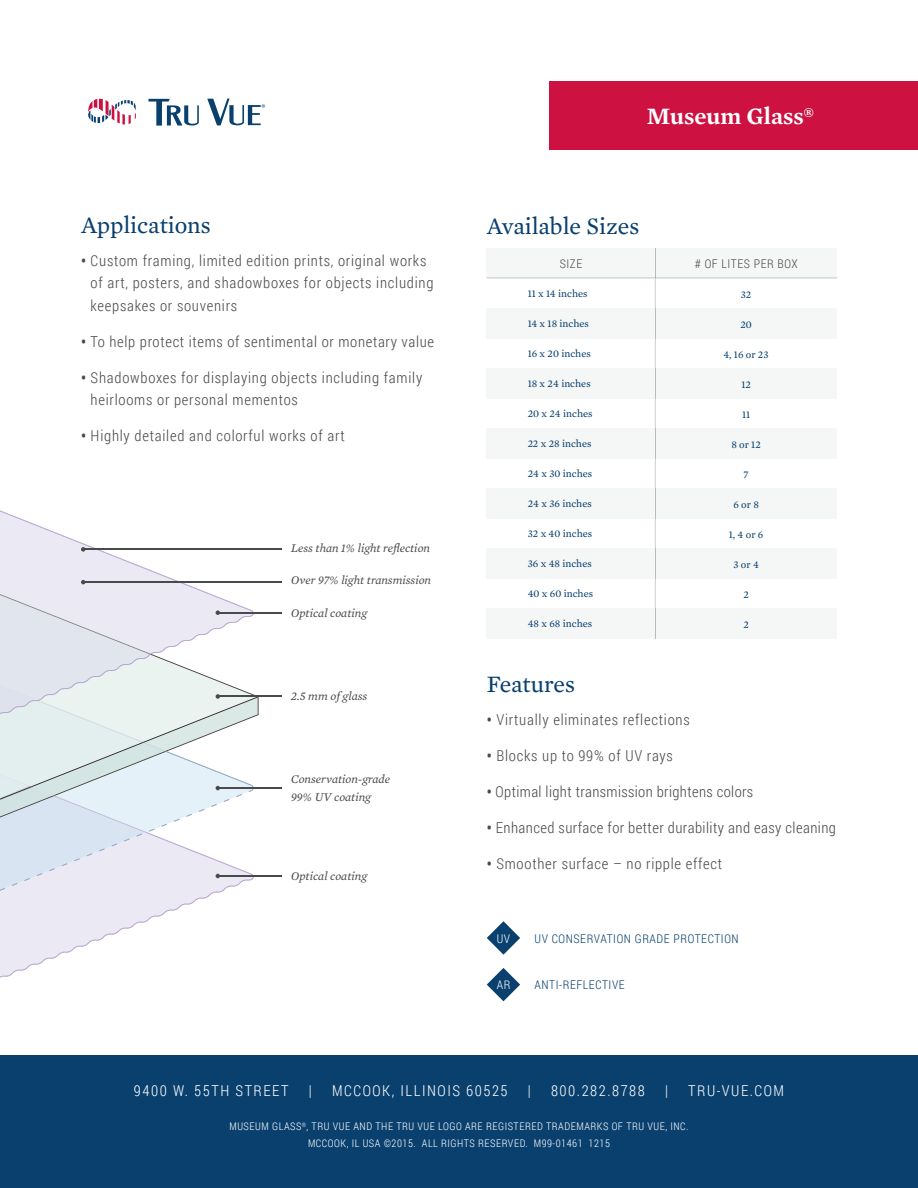
<style>
.page{position:relative;width:918px;height:1188px;background:#fff}
.page>*{position:absolute;margin:0;border:0;box-sizing:border-box;transform-origin:0 0}
.t1{font:24px "Mercury Text G2";color:#09406e}
.t2{font:600 24px "Mercury Text G2";color:#fff}
.t3{font:300 15px/22.5px "Roboto Condensed";letter-spacing:.05em;color:#494a4a}
.t4{font:300 15px "Roboto Condensed";letter-spacing:.1em;color:#fff}
.t5{font:300 15px "Roboto Condensed";letter-spacing:.03em;color:#494a4a}
.t6{font:300 15px "Roboto Condensed";letter-spacing:.025em;color:#494a4a}
.t7{font:italic 12px/18px "Mercury Text G2";color:#494a4a}
.t8{font:300 12px "Roboto Condensed";letter-spacing:.05em;color:#09406e}
.t9{font:300 12px "Roboto Condensed";letter-spacing:.05em;color:#494a4a}
.t10{font:300 12px "Roboto Condensed";color:#fff}
.t11{font:10.5px "Mercury Text G2";color:#09406e}
.t12{font:300 10.5px/16.5px "Roboto Condensed";letter-spacing:.05em;color:#fff;text-align:center}
.s1{font-weight:700}
</style>
<div class="page">
<div style="left:487px;top:609px;width:350px;height:30px;background:#f5f7f7"></div>
<div style="left:487px;top:549px;width:350px;height:30px;background:#f5f7f7"></div>
<div style="left:487px;top:489px;width:350px;height:30px;background:#f5f7f7"></div>
<div style="left:487px;top:429px;width:350px;height:30px;background:#f5f7f7"></div>
<div style="left:487px;top:369px;width:350px;height:30px;background:#f5f7f7"></div>
<div style="left:487px;top:308px;width:350px;height:31px;background:#f5f7f7"></div>
<div style="left:487px;top:248px;width:350px;height:30px;background:#f5f7f7"></div>
<hr style="left:655px;top:278px;width:1px;height:30px;background:#c0bdbd">
<hr style="left:655px;top:339px;width:1px;height:30px;background:#c0bdbd">
<hr style="left:655px;top:399px;width:1px;height:30px;background:#c0bdbd">
<hr style="left:655px;top:459px;width:1px;height:30px;background:#c0bdbd">
<hr style="left:655px;top:519px;width:1px;height:30px;background:#c0bdbd">
<hr style="left:655px;top:579px;width:1px;height:30px;background:#c0bdbd">
<hr style="left:655px;top:609px;width:1px;height:30px;background:#bbbaba">
<hr style="left:655px;top:549px;width:1px;height:30px;background:#bbbaba">
<hr style="left:655px;top:489px;width:1px;height:30px;background:#bbbaba">
<hr style="left:655px;top:429px;width:1px;height:30px;background:#bbbaba">
<hr style="left:655px;top:369px;width:1px;height:30px;background:#bbbaba">
<hr style="left:655px;top:308px;width:1px;height:31px;background:#bbbaba">
<hr style="left:655px;top:248px;width:1px;height:30px;background:#bbbaba">
<hr style="left:656px;top:278px;width:181px;height:1px;background:#bbbaba">
<hr style="left:487px;top:278px;width:168px;height:1px;background:#bbbaba">
<svg style="left:487px;top:968px;width:33px;height:33px"></svg>
<svg style="left:487px;top:921px;width:33px;height:34px"></svg>
<svg style="left:207px;top:99px;width:58px;height:26px"></svg>
<svg style="left:148px;top:99px;width:51px;height:27px"></svg>
<svg style="left:88px;top:99px;width:48px;height:25px"></svg>
<div style="left:0;top:1055px;width:918px;height:133px;background:#09406e"></div>
<div style="left:550px;top:81px;width:368px;height:68px;background:#cd1141"></div>
<hr style="left:83px;top:582px;width:199px;height:1px;background:#494a4a">
<hr style="left:83px;top:549px;width:199px;height:1px;background:#494a4a">
<hr style="left:218px;top:612px;width:64px;height:1px;background:#494a4a">
<hr style="left:218px;top:696px;width:64px;height:1px;background:#494a4a">
<hr style="left:218px;top:788px;width:64px;height:1px;background:#494a4a">
<hr style="left:218px;top:875px;width:64px;height:2px;background:#494a4a">
<svg style="left:0;top:510px;width:259px;height:468px"></svg>
<h1 class="t1" style="left:81px;top:211px;width:131px">Applications</h1>
<p class="t3" style="left:91px;top:248px;width:344px;text-indent:-10px"><span class="s1">•</span> Custom framing, limited edition prints, original works of art, posters, and shadowboxes for objects including keepsakes or souvenirs</p>
<p class="t3" style="left:81px;top:329px;width:355px"><span class="s1">•</span> To help protect items of sentimental or monetary value</p>
<p class="t3" style="left:91px;top:365px;width:333px;text-indent:-10px"><span class="s1">•</span> Shadowboxes for displaying objects including family heirlooms or personal mementos</p>
<p class="t3" style="left:81px;top:424px;width:265px"><span class="s1">•</span> Highly detailed and colorful works of art</p>
<p class="t7" style="left:291px;top:539px;width:141px">Less than 1% light reflection</p>
<p class="t7" style="left:291px;top:571px;width:142px">Over 97% light transmission</p>
<p class="t7" style="left:291px;top:604px;width:78px">Optical coating</p>
<p class="t7" style="left:291px;top:687px;width:78px">2.5 mm of glass</p>
<p class="t7" style="left:291px;top:771px;width:101px">Conservation-grade<br>99% UV coating</p>
<p class="t7" style="left:291px;top:867px;width:78px">Optical coating</p>
<h1 class="t2" style="left:647px;top:102px;width:169px">Museum Glass®</h1>
<h1 class="t1" style="left:487px;top:212px;width:154px">Available Sizes</h1>
<p class="t9" style="left:560px;top:255px;width:24px">SIZE</p>
<p class="t9" style="left:695px;top:255px;width:105px"># OF LITES PER BOX</p>
<p class="t11" style="left:528px;top:287px;width:61px">11 x 14 inches</p>
<p class="t11" style="left:528px;top:317px;width:63px">14 x 18 inches</p>
<p class="t11" style="left:528px;top:347px;width:65px">16 x 20 inches</p>
<p class="t11" style="left:528px;top:377px;width:64px">18 x 24 inches</p>
<p class="t11" style="left:528px;top:407px;width:66px">20 x 24 inches</p>
<p class="t11" style="left:528px;top:437px;width:65px">22 x 28 inches</p>
<p class="t11" style="left:528px;top:467px;width:66px">24 x 30 inches</p>
<p class="t11" style="left:528px;top:497px;width:66px">24 x 36 inches</p>
<p class="t11" style="left:528px;top:527px;width:66px">32 x 40 inches</p>
<p class="t11" style="left:528px;top:557px;width:66px">36 x 48 inches</p>
<p class="t11" style="left:528px;top:587px;width:67px">40 x 60 inches</p>
<p class="t11" style="left:528px;top:617px;width:66px">48 x 68 inches</p>
<p class="t11" style="left:741px;top:288px;width:12px">32</p>
<p class="t11" style="left:740px;top:318px;width:13px">20</p>
<p class="t11" style="left:724px;top:348px;width:47px">4, 16 or 23</p>
<p class="t11" style="left:741px;top:378px;width:11px">12</p>
<p class="t11" style="left:742px;top:408px;width:10px">11</p>
<p class="t11" style="left:731px;top:438px;width:31px">8 or 12</p>
<p class="t11" style="left:744px;top:468px;width:7px">7</p>
<p class="t11" style="left:733px;top:498px;width:27px">6 or 8</p>
<p class="t11" style="left:729px;top:528px;width:36px">1, 4 or 6</p>
<p class="t11" style="left:733px;top:558px;width:27px">3 or 4</p>
<p class="t11" style="left:743px;top:588px;width:7px">2</p>
<p class="t11" style="left:743px;top:618px;width:7px">2</p>
<h1 class="t1" style="left:487px;top:670px;width:90px">Features</h1>
<p class="t3" style="left:487px;top:708px;width:204px"><span class="s1">•</span> Virtually eliminates reflections</p>
<p class="t3" style="left:487px;top:744px;width:188px"><span class="s1">•</span> Blocks up to 99% of UV rays</p>
<p class="t6" style="left:487px;top:781px;width:268px"><span class="s1">•</span> Optimal light transmission brightens colors</p>
<p class="t5" style="left:487px;top:817px;width:351px"><span class="s1">•</span> Enhanced surface for better durability and easy cleaning</p>
<p class="t3" style="left:487px;top:852px;width:237px"><span class="s1">•</span> Smoother surface – no ripple effect</p>
<p class="t10" style="left:497px;top:930px;width:15px">UV</p>
<p class="t8" style="left:535px;top:930px;width:206px">UV CONSERVATION GRADE PROTECTION</p>
<p class="t10" style="left:497px;top:977px;width:15px">AR</p>
<p class="t8" style="left:535px;top:977px;width:92px">ANTI-REFLECTIVE</p>
<p class="t4" style="left:134px;top:1080px;width:156px">9400 W. 55TH STREET</p>
<p class="t4" style="left:309px;top:1080px;width:4px">|</p>
<p class="t4" style="left:332px;top:1080px;width:177px">MCCOOK, ILLINOIS 60525</p>
<p class="t4" style="left:528px;top:1080px;width:4px">|</p>
<p class="t4" style="left:551px;top:1080px;width:95px">800.282.8788</p>
<p class="t4" style="left:665px;top:1080px;width:4px">|</p>
<p class="t4" style="left:688px;top:1080px;width:97px">TRU-VUE.COM</p>
<p class="t12" style="left:229px;top:1118px;width:461px">MUSEUM GLASS<sup>®</sup>, TRU VUE AND THE TRU VUE LOGO ARE REGISTERED TRADEMARKS OF TRU VUE, INC.<br>MCCOOK, IL USA ©2015. ALL RIGHTS RESERVED. M99-01461 1215</p>
</div>
